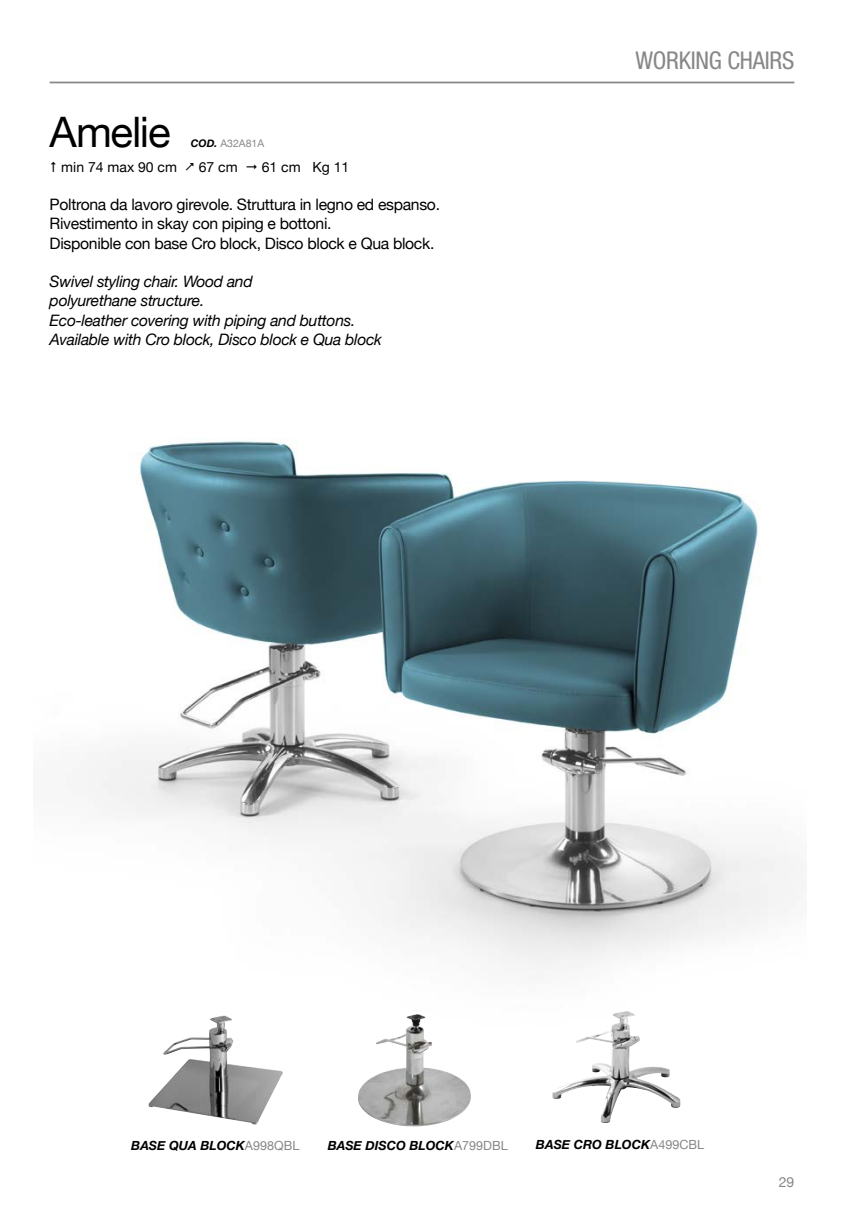
<style>
.page{position:relative;width:844px;height:1216px;background:#fff}
.page>*{position:absolute;margin:0;border:0;box-sizing:border-box;transform-origin:0 0}
.t1{font:42px "Helvetica Neue";letter-spacing:-.03em;color:#000}
.t2{font:condensed 24.5px "Helvetica Neue";letter-spacing:-.01em;color:#878787}
.t3{font:15.75px/19.2px "Helvetica Neue";letter-spacing:-.02em;color:#000}
.t4{font:italic 15.75px/19.2px "Helvetica Neue";letter-spacing:-.02em;color:#000}
.t5{font:14px "Helvetica Neue";color:#000}
.t6{font:14px "Helvetica Neue";color:#878787}
.t7{font:italic 700 12.6px "Helvetica Neue";color:#000}
.t8{font:10.5px "Helvetica Neue";color:#878787}
.s1{font-weight:700;font-style:italic;color:#000}
.s2{font-weight:400;font-style:normal;color:#878787}
</style>
<div class="page">
<hr style="left:50px;top:82px;width:744px;height:1px;background:#878787">
<img style="left:87px;top:441px;width:709px;height:592px">
<img style="left:148px;top:1015px;width:135px;height:109px">
<img style="left:376px;top:1014px;width:38px;height:30px">
<img style="left:592px;top:1011px;width:34px;height:24px">
<h1 class="t1" style="left:50px;top:102px;width:122px">Amelie</h1>
<p class="t8" style="left:191px;top:136px;width:75px"><span class="s1">COD.</span> A32A81A</p>
<p class="t5" style="left:61px;top:156px;width:117px">min 74 max 90 cm</p>
<p class="t5" style="left:199px;top:156px;width:40px">67 cm</p>
<p class="t5" style="left:262px;top:156px;width:89px">61 cm Kg 11</p>
<p class="t3" style="left:50px;top:196px;width:392px">Poltrona da lavoro girevole. Struttura in legno ed espanso.<br>Rivestimento in skay con piping e bottoni.<br>Disponible con base Cro block, Disco block e Qua block.</p>
<p class="t4" style="left:50px;top:273px;width:333px">Swivel styling chair. Wood and<br>polyurethane structure.<br>Eco-leather covering with piping and buttons.<br>Available with Cro block, Disco block e Qua block</p>
<h2 class="t2" style="left:635px;top:46px;width:160px">WORKING CHAIRS</h2>
<p class="t7" style="left:131px;top:1135px;width:170px">BASE QUA BLOCK<span class="s2">A998QBL</span></p>
<p class="t7" style="left:327px;top:1135px;width:181px">BASE DISCO BLOCK<span class="s2">A799DBL</span></p>
<p class="t7" style="left:536px;top:1134px;width:170px">BASE CRO BLOCK<span class="s2">A499CBL</span></p>
<p class="t6" style="left:778px;top:1171px;width:17px">29</p>
</div>
